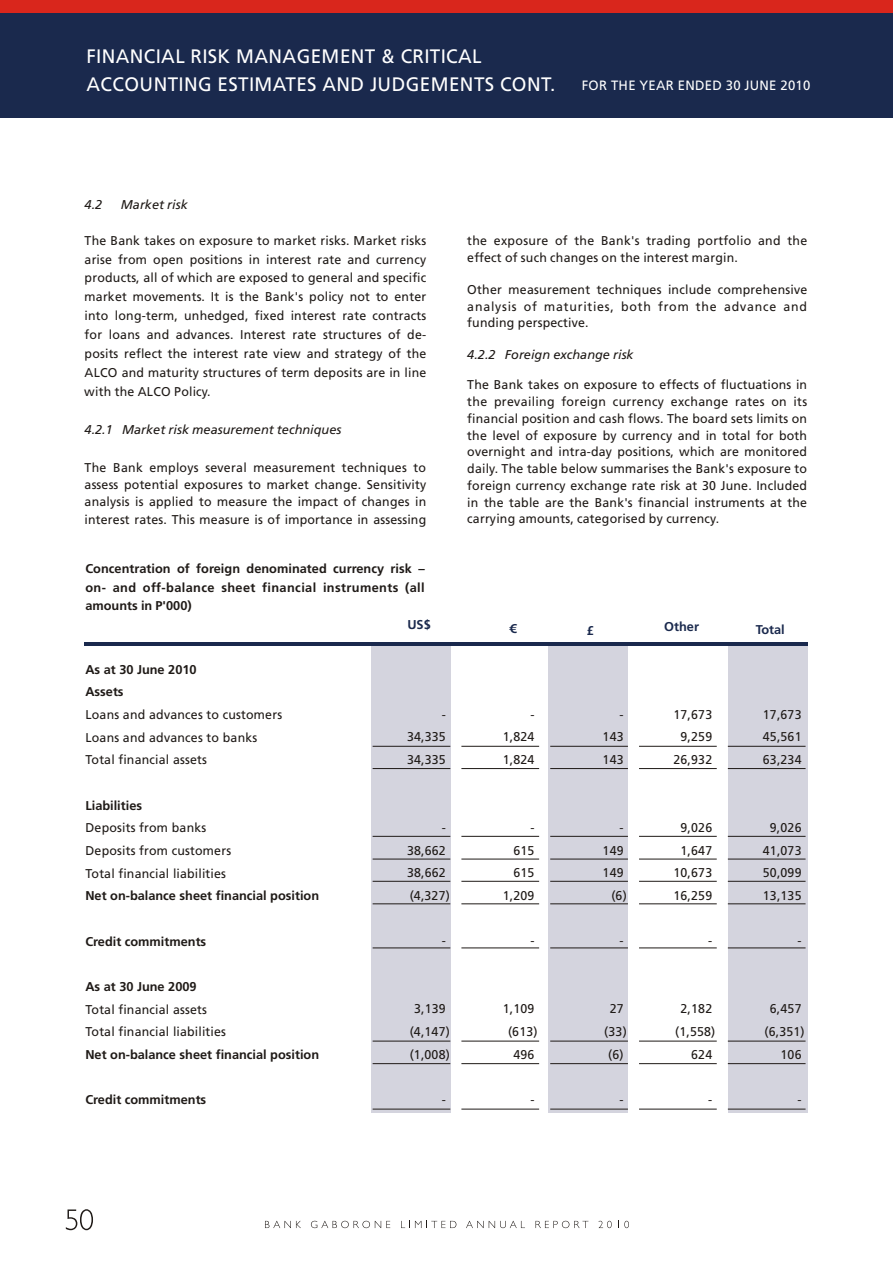
<style>
.page{position:relative;width:894px;height:1263px;background:#fff}
.page>*{position:absolute;margin:0;border:0;box-sizing:border-box;transform-origin:0 0}
.t1{font:19.5px/27.8px "Frutiger 55 Roman";color:#fff}
.t2{font:13.5px "Frutiger 55 Roman";color:#fff}
.t3{font:12.75px/22.6px "Frutiger 55 Roman";color:#1f1a17;text-align:justify}
.t4{font:700 12.75px/18.1px "Frutiger 65";color:#1f1a17;text-align:justify}
.t5{font:italic 12.75px "Frutiger 56";color:#1f1a17}
.t6{font:700 12.75px "Frutiger 65";color:#1a294d}
</style>
<div class="page">
<svg style="left:66px;top:1209px;width:27px;height:21px"></svg>
<svg style="left:265px;top:1221px;width:36px;height:7px"></svg>
<svg style="left:311px;top:1221px;width:79px;height:7px"></svg>
<svg style="left:401px;top:1221px;width:20px;height:7px"></svg>
<svg style="left:431px;top:1221px;width:25px;height:7px"></svg>
<svg style="left:466px;top:1221px;width:59px;height:7px"></svg>
<svg style="left:536px;top:1221px;width:52px;height:7px"></svg>
<svg style="left:599px;top:1221px;width:13px;height:7px"></svg>
<svg style="left:618px;top:1221px;width:11px;height:7px"></svg>
<div style="left:372px;top:642px;width:79px;height:471px;background:#d4d4de"></div>
<div style="left:548px;top:642px;width:80px;height:471px;background:#d4d4de"></div>
<div style="left:728px;top:642px;width:80px;height:471px;background:#d4d4de"></div>
<hr style="left:550px;top:746px;width:78px;height:1px;background:#1f1a17">
<hr style="left:639px;top:746px;width:78px;height:1px;background:#1f1a17">
<hr style="left:728px;top:746px;width:78px;height:1px;background:#1f1a17">
<hr style="left:461px;top:746px;width:78px;height:1px;background:#1f1a17">
<hr style="left:373px;top:746px;width:77px;height:1px;background:#1f1a17">
<hr style="left:550px;top:768px;width:78px;height:1px;background:#1f1a17">
<hr style="left:639px;top:768px;width:78px;height:1px;background:#1f1a17">
<hr style="left:728px;top:768px;width:78px;height:1px;background:#1f1a17">
<hr style="left:461px;top:768px;width:78px;height:1px;background:#1f1a17">
<hr style="left:373px;top:768px;width:77px;height:1px;background:#1f1a17">
<hr style="left:85px;top:642px;width:723px;height:4px;background:#1a294d">
<hr style="left:550px;top:836px;width:78px;height:1px;background:#1f1a17">
<hr style="left:639px;top:836px;width:78px;height:1px;background:#1f1a17">
<hr style="left:728px;top:836px;width:78px;height:1px;background:#1f1a17">
<hr style="left:461px;top:836px;width:78px;height:1px;background:#1f1a17">
<hr style="left:373px;top:836px;width:77px;height:1px;background:#1f1a17">
<hr style="left:550px;top:859px;width:78px;height:1px;background:#1f1a17">
<hr style="left:639px;top:859px;width:78px;height:1px;background:#1f1a17">
<hr style="left:728px;top:859px;width:78px;height:1px;background:#1f1a17">
<hr style="left:461px;top:859px;width:78px;height:1px;background:#1f1a17">
<hr style="left:373px;top:859px;width:77px;height:1px;background:#1f1a17">
<hr style="left:550px;top:881px;width:78px;height:1px;background:#1f1a17">
<hr style="left:639px;top:881px;width:78px;height:1px;background:#1f1a17">
<hr style="left:728px;top:881px;width:78px;height:1px;background:#1f1a17">
<hr style="left:461px;top:881px;width:78px;height:1px;background:#1f1a17">
<hr style="left:373px;top:881px;width:77px;height:1px;background:#1f1a17">
<hr style="left:550px;top:903px;width:78px;height:1px;background:#1f1a17">
<hr style="left:639px;top:903px;width:78px;height:1px;background:#1f1a17">
<hr style="left:728px;top:903px;width:78px;height:1px;background:#1f1a17">
<hr style="left:461px;top:903px;width:78px;height:1px;background:#1f1a17">
<hr style="left:373px;top:903px;width:77px;height:1px;background:#1f1a17">
<hr style="left:550px;top:1041px;width:78px;height:1px;background:#1f1a17">
<hr style="left:639px;top:1041px;width:78px;height:1px;background:#1f1a17">
<hr style="left:728px;top:1041px;width:78px;height:1px;background:#1f1a17">
<hr style="left:461px;top:1041px;width:78px;height:1px;background:#1f1a17">
<hr style="left:373px;top:1041px;width:77px;height:1px;background:#1f1a17">
<hr style="left:550px;top:948px;width:78px;height:1px;background:#1f1a17">
<hr style="left:639px;top:948px;width:78px;height:1px;background:#1f1a17">
<hr style="left:728px;top:948px;width:78px;height:1px;background:#1f1a17">
<hr style="left:461px;top:948px;width:78px;height:1px;background:#1f1a17">
<hr style="left:373px;top:948px;width:77px;height:1px;background:#1f1a17">
<hr style="left:550px;top:1109px;width:78px;height:1px;background:#1f1a17">
<hr style="left:639px;top:1109px;width:78px;height:1px;background:#1f1a17">
<hr style="left:728px;top:1109px;width:78px;height:1px;background:#1f1a17">
<hr style="left:461px;top:1109px;width:78px;height:1px;background:#1f1a17">
<hr style="left:373px;top:1109px;width:77px;height:1px;background:#1f1a17">
<hr style="left:550px;top:1063px;width:78px;height:1px;background:#1f1a17">
<hr style="left:639px;top:1063px;width:78px;height:1px;background:#1f1a17">
<hr style="left:728px;top:1063px;width:78px;height:1px;background:#1f1a17">
<hr style="left:461px;top:1063px;width:78px;height:1px;background:#1f1a17">
<hr style="left:373px;top:1063px;width:77px;height:1px;background:#1f1a17">
<div style="left:0;top:0;width:893px;height:118px;background:#1a294d"></div>
<div style="left:0;top:0;width:893px;height:13px;background:#d9261c"></div>
<h1 class="t1" style="left:87px;top:44px;width:471px">FINANCIAL RISK MANAGEMENT &amp; CRITICAL<br>ACCOUNTING ESTIMATES AND JUDGEMENTS CONT.</h1>
<p class="t2" style="left:582px;top:80px;width:230px">FOR THE YEAR ENDED 30 JUNE 2010</p>
<p class="t5" style="left:85px;top:200px;width:19px">4.2</p>
<p class="t5" style="left:121px;top:200px;width:68px">Market risk</p>
<p class="t3" style="left:85px;top:232px;width:343px;line-height:18.9px">The Bank takes on exposure to market risks. Market risks arise from open positions in interest rate and currency products, all of which are exposed to general and specific market movements. It is the Bank's policy not to enter into long-term, unhedged, fixed interest rate contracts for loans and advances. Interest rate structures of de&shy;posits reflect the interest rate view and strategy of the ALCO and maturity structures of term deposits are in line with the ALCO Policy.</p>
<p class="t5" style="left:85px;top:424px;width:258px">4.2.1 Market risk measurement techniques</p>
<p class="t3" style="left:85px;top:459px;width:343px;line-height:17.4px">The Bank employs several measurement techniques to assess potential exposures to market change. Sensitivity analysis is applied to measure the impact of changes in interest rates. This measure is of importance in assessing</p>
<p class="t4" style="left:85px;top:561px;width:341px">Concentration of foreign denominated currency risk – on- and off-balance sheet financial instruments (all amounts in P'000)</p>
<p class="t3" style="left:467px;top:233px;width:342px;line-height:17.4px">the exposure of the Bank's trading portfolio and the effect of such changes on the interest margin.</p>
<p class="t3" style="left:467px;top:282px;width:342px;line-height:16.8px">Other measurement techniques include comprehensive analysis of maturities, both from the advance and funding perspective.</p>
<p class="t5" style="left:467px;top:349px;width:168px">4.2.2 Foreign exchange risk</p>
<p class="t3" style="left:467px;top:377px;width:342px;line-height:16.8px">The Bank takes on exposure to effects of fluctuations in the prevailing foreign currency exchange rates on its financial position and cash flows. The board sets limits on the level of exposure by currency and in total for both overnight and intra-day positions, which are monitored daily. The table below summarises the Bank's exposure to foreign currency exchange rate risk at 30 June. Included in the table are the Bank's financial instruments at the carrying amounts, categorised by currency.</p>
<p class="t4" style="left:85px;top:659px;width:113px;line-height:22.6px">As at 30 June 2010<br>Assets</p>
<p class="t3" style="left:85px;top:704px;width:198px;text-align:left">Loans and advances to customers<br>Loans and advances to banks<br>Total financial assets</p>
<p class="t4" style="left:85px;top:797px;width:58px">Liabilities</p>
<p class="t3" style="left:85px;top:818px;width:147px;text-align:left">Deposits from banks<br>Deposits from customers<br>Total financial liabilities</p>
<p class="t4" style="left:85px;top:888px;width:235px">Net on-balance sheet financial position</p>
<p class="t4" style="left:85px;top:933px;width:122px">Credit commitments</p>
<p class="t4" style="left:85px;top:978px;width:113px">As at 30 June 2009</p>
<p class="t3" style="left:85px;top:999px;width:142px">Total financial assets<br>Total financial liabilities</p>
<p class="t4" style="left:85px;top:1046px;width:235px">Net on-balance sheet financial position</p>
<p class="t4" style="left:85px;top:1092px;width:122px">Credit commitments</p>
<p class="t6" style="left:407px;top:620px;width:25px">US$</p>
<p class="t6" style="left:509px;top:624px;width:9px">€</p>
<p class="t6" style="left:587px;top:625px;width:9px">£</p>
<p class="t6" style="left:664px;top:622px;width:36px">Other</p>
<p class="t3" style="left:407px;top:704px;width:40px;text-indent:35px">- 34,335<br>34,335</p>
<p class="t3" style="left:407px;top:817px;width:45px;text-align:left;text-indent:35px">-<br>38,662<br>38,662 (4,327)</p>
<p class="t3" style="left:442px;top:931px;width:6px">-</p>
<p class="t3" style="left:410px;top:999px;width:42px;text-align:center">3,139 (4,147) (1,008)</p>
<p class="t3" style="left:442px;top:1089px;width:6px">-</p>
<p class="t3" style="left:503px;top:704px;width:33px;text-indent:28px">- 1,824<br>1,824</p>
<p class="t3" style="left:503px;top:817px;width:33px;text-align:right">-<br>615<br>615<br>1,209</p>
<p class="t3" style="left:530px;top:931px;width:6px">-</p>
<p class="t3" style="left:503px;top:999px;width:36px;text-align:center">1,109 (613)<br>496</p>
<p class="t3" style="left:530px;top:1089px;width:6px">-</p>
<p class="t3" style="left:603px;top:704px;width:23px;text-indent:17px">- 143<br>143</p>
<p class="t3" style="left:603px;top:817px;width:26px;text-align:right">-<br>149<br>149 (6)</p>
<p class="t3" style="left:620px;top:931px;width:6px">-</p>
<p class="t3" style="left:604px;top:999px;width:24px;text-align:center">27 (33) (6)</p>
<p class="t3" style="left:620px;top:1089px;width:6px">-</p>
<p class="t3" style="left:673px;top:704px;width:40px;text-align:center">17,673<br>9,259<br>26,932</p>
<p class="t3" style="left:673px;top:817px;width:40px;text-align:center">9,026<br>1,647<br>10,673<br>16,259</p>
<p class="t3" style="left:708px;top:931px;width:6px">-</p>
<p class="t3" style="left:675px;top:999px;width:42px;text-align:right">2,182 (1,558)<br>624</p>
<p class="t3" style="left:708px;top:1089px;width:6px">-</p>
<p class="t6" style="left:756px;top:624px;width:31px">Total</p>
<p class="t3" style="left:763px;top:704px;width:40px">17,673<br>45,561<br>63,234</p>
<p class="t3" style="left:763px;top:817px;width:40px;text-align:center">9,026<br>41,073<br>50,099<br>13,135</p>
<p class="t3" style="left:798px;top:931px;width:6px">-</p>
<p class="t3" style="left:764px;top:999px;width:42px;text-align:right">6,457 (6,351)<br>106</p>
<p class="t3" style="left:798px;top:1089px;width:6px">-</p>
</div>
